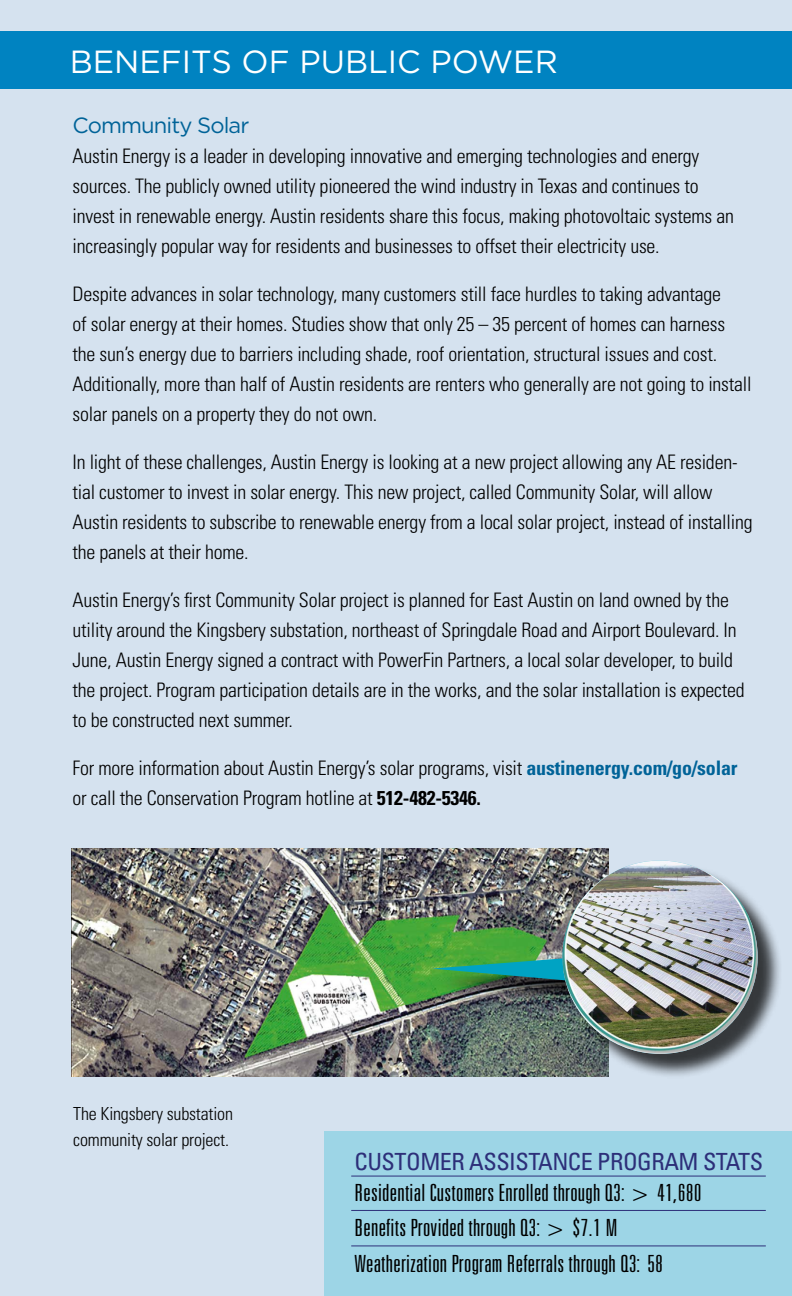
<style>
.page{position:relative;width:792px;height:1296px;background:#d5e2ef}
.page>*{position:absolute;margin:0;border:0;box-sizing:border-box;transform-origin:0 0}
.t1{font:32px "Gotham";color:#fff}
.t2{font:300 ultra-condensed 23.6px "Univers";letter-spacing:.01em;color:#000;scale:1.11 1}
.t3{font:condensed 23.6px "Univers";letter-spacing:-.02em;color:#2d2f79}
.t4{font:22px "Gotham";letter-spacing:-.04em;color:#006398}
.t5{font:300 condensed 20px/30px "Univers";letter-spacing:-.01em;color:#000}
.t6{font:300 condensed 18px/26px "Univers";letter-spacing:-.01em;color:#000}
.s1{font-weight:700;color:#006398}
.s2{font-weight:700}
</style>
<div class="page">
<div style="left:0;top:31px;width:792px;height:58px;background:#0083c1"></div>
<div style="left:324px;top:1131px;width:468px;height:165px;background:#9dd5e6"></div>
<hr style="left:351px;top:1176px;width:415px;height:1px;background:#2d2f79">
<hr style="left:351px;top:1210px;width:415px;height:1px;background:#2d2f79">
<hr style="left:351px;top:1245px;width:415px;height:1px;background:#2d2f79">
<img style="left:71px;top:849px;width:538px;height:228px">
<div style="left:439px;top:961px;width:164px;height:45px;background:#000;opacity:.75"></div>
<svg style="left:432px;top:957px;width:130px;height:24px;background:#279b77"></svg>
<div style="left:566px;top:864px;width:217px;height:214px;background:#000;opacity:.75"></div>
<img style="left:562px;top:860px;width:196px;height:194px">
<p class="t1" style="left:70px;top:41px;width:490px">BENEFITS OF PUBLIC POWER</p>
<p class="t4" style="left:73px;top:111px;width:178px">Community Solar</p>
<p class="t5" style="left:73px;top:141px;width:663px">Austin Energy is a leader in developing innovative and emerging technologies and energy sources. The publicly owned utility pioneered the wind industry in Texas and continues to invest in renewable energy. Austin residents share this focus, making photovoltaic systems an increasingly popular way for residents and businesses to offset their electricity use.</p>
<p class="t5" style="left:73px;top:279px;width:681px">Despite advances in solar technology, many customers still face hurdles to taking advantage<br>of solar energy at their homes. Studies show that only 25 – 35 percent of homes can harness the sun’s energy due to barriers including shade, roof orientation, structural issues and cost.<br>Additionally, more than half of Austin residents are renters who generally are not going to install solar panels on a property they do not own.</p>
<p class="t5" style="left:73px;top:447px;width:682px">In light of these challenges, Austin Energy is looking at a new project allowing any AE residen&shy;tial customer to invest in solar energy. This new project, called Community Solar, will allow Austin residents to subscribe to renewable energy from a local solar project, instead of installing the panels at their home.</p>
<p class="t5" style="left:73px;top:585px;width:674px">Austin Energy’s first Community Solar project is planned for East Austin on land owned by the utility around the Kingsbery substation, northeast of Springdale Road and Airport Boulevard. In June, Austin Energy signed a contract with PowerFin Partners, a local solar developer, to build the project. Program participation details are in the works, and the solar installation is expected to be constructed next summer.</p>
<p class="t5" style="left:73px;top:753px;width:666px">For more information about Austin Energy’s solar programs, visit <span class="s1">austinenergy.com/go/solar </span>or call the Conservation Program hotline at <span class="s2">512-482-5346.</span></p>
<p class="t6" style="left:73px;top:1100px;width:161px">The Kingsbery substation community solar project.</p>
<p class="t3" style="left:355px;top:1147px;width:410px">CUSTOMER ASSISTANCE PROGRAM STATS</p>
<p class="t2" style="left:355px;top:1181px;width:314px">Residential Customers Enrolled through Q3: &gt; 41,680</p>
<p class="t2" style="left:355px;top:1216px;width:238px">Benefits Provided through Q3: &gt; $7.1 M</p>
<p class="t2" style="left:355px;top:1251px;width:279px">Weatherization Program Referrals through Q3: 58</p>
</div>
